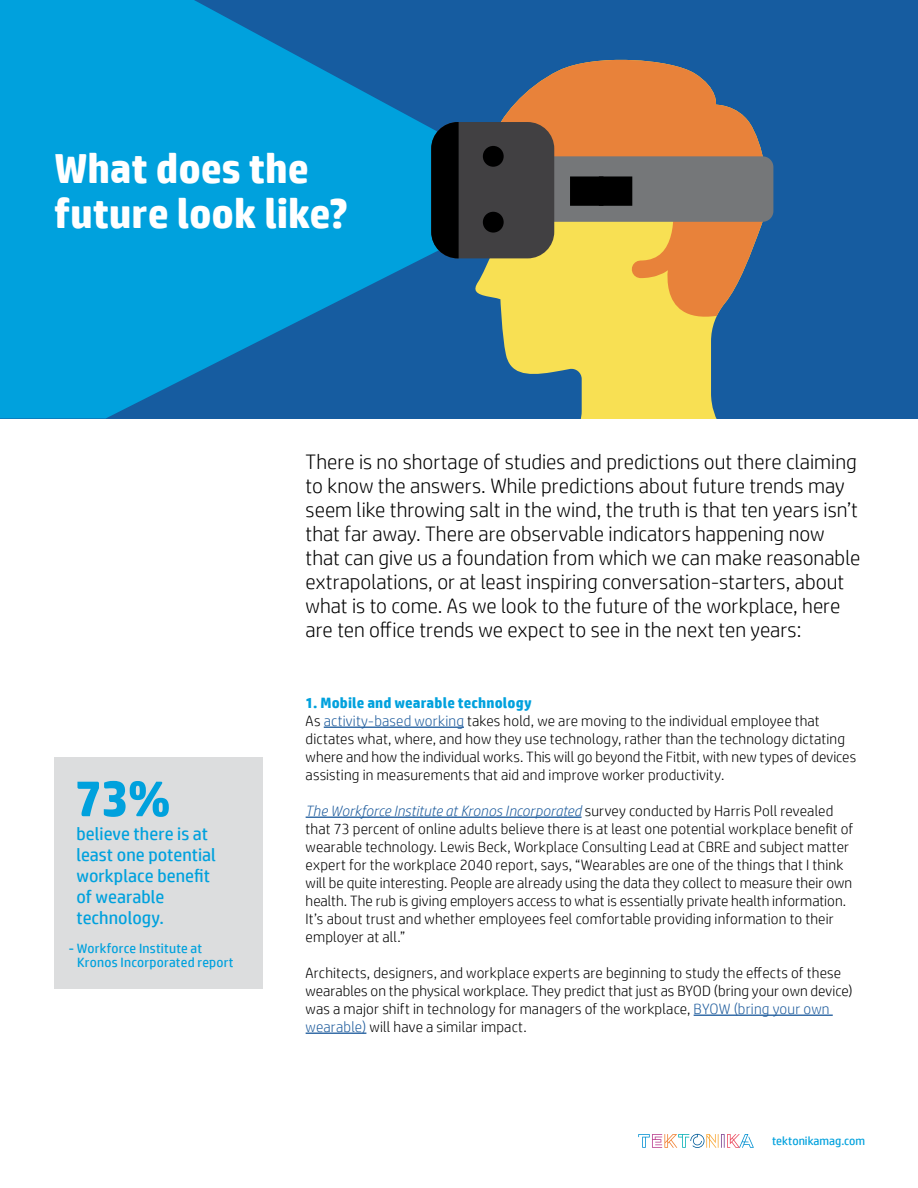
<style>
.page{position:relative;width:918px;height:1188px;background:#fff}
.page>*{position:absolute;margin:0;border:0;box-sizing:border-box;transform-origin:0 0}
.t1{font:700 51px "HP Simplified";color:#00a1dd}
.t2{font:700 42px/45px "HP Simplified";color:#fff}
.t3{font:300 21px/24px "HP Simplified";color:#000}
.t4{font:18px/21px "HP Simplified";color:#00a1dd}
.t5{font:300 15px/18px "HP Simplified";letter-spacing:.01em;color:#000}
.t6{font:13.5px/13.5px "HP Simplified";letter-spacing:.015em;color:#00a1dd}
.t7{font:12px "HP Simplified";color:#00a1dd}
.s1{font-weight:700;color:#00a1dd}
.s2{color:#215e9e}
.s3{font-style:italic;color:#215e9e}
</style>
<div class="page">
<div style="left:0;top:0;width:918px;height:418px;background:#165ca0"></div>
<svg style="left:0;top:0;width:423px;height:418px;fill:#00a1dd"></svg>
<svg style="left:423px;top:124px;width:293px;height:294px"></svg>
<svg style="left:487px;top:59px;width:287px;height:266px;fill:#e8823a"></svg>
<svg style="left:540px;top:156px;width:233px;height:131px;background:#ac9462"></svg>
<div style="left:431px;top:122px;width:123px;height:136px;background:#414042;border-radius:27px"></div>
<div style="left:570px;top:176px;width:33px;height:30px;background:#000"></div>
<div style="left:599px;top:176px;width:33px;height:30px;background:#000"></div>
<svg style="left:431px;top:122px;width:28px;height:136px;background:#020a0f"></svg>
<div style="left:483px;top:146px;width:21px;height:21px;background:#000;border-radius:50%"></div>
<div style="left:483px;top:212px;width:21px;height:21px;background:#000;border-radius:50%"></div>
<hr style="left:324px;top:727px;width:140px;height:1px;background:#215e9e">
<hr style="left:306px;top:817px;width:276px;height:1px;background:#215e9e">
<hr style="left:694px;top:1015px;width:139px;height:1px;background:#215e9e">
<hr style="left:306px;top:1033px;width:60px;height:1px;background:#215e9e">
<div style="left:54px;top:758px;width:209px;height:231px;background:#dcddde"></div>
<svg style="left:638px;top:1134px;width:116px;height:14px"></svg>
<h2 class="t2" style="left:54px;top:146px;width:295px">What does the future look like?</h2>
<h1 class="t1" style="left:75px;top:765px;width:97px">73%</h1>
<p class="t4" style="left:76px;top:823px;width:141px">believe there is at least one potential workplace benefit of wearable technology.</p>
<p class="t6" style="left:77px;top:942px;width:158px;text-indent:-8px">- Workforce Institute at<br>Kronos Incorporated report</p>
<p class="t3" style="left:306px;top:449px;width:556px">There is no shortage of studies and predictions out there claiming to know the answers. While predictions about future trends may seem like throwing salt in the wind, the truth is that ten years isn’t that far away. There are observable indicators happening now that can give us a foundation from which we can make reasonable extrapolations, or at least inspiring conversation-starters, about what is to come. As we look to the future of the workplace, here are ten office trends we expect to see in the next ten years:</p>
<p class="t5" style="left:306px;top:693px;width:552px"><span class="s1">1. Mobile and wearable technology<br></span>As <span class="s2">activity-based working</span> takes hold, we are moving to the individual employee that dictates what, where, and how they use technology, rather than the technology dictating where and how the individual works. This will go beyond the Fitbit, with new types of devices assisting in measurements that aid and improve worker productivity.</p>
<p class="t5" style="left:306px;top:801px;width:549px"><span class="s3">The Workforce Institute at Kronos Incorporated</span> survey conducted by Harris Poll revealed that 73 percent of online adults believe there is at least one potential workplace benefit of wearable technology. Lewis Beck, Workplace Consulting Lead at CBRE and subject matter expert for the workplace 2040 report, says, “Wearables are one of the things that I think will be quite interesting. People are already using the data they collect to measure their own health. The rub is giving employers access to what is essentially private health information.<br>It’s about trust and whether employees feel comfortable providing information to their employer at all.”</p>
<p class="t5" style="left:306px;top:963px;width:549px">Architects, designers, and workplace experts are beginning to study the effects of these wearables on the physical workplace. They predict that just as BYOD (bring your own device) was a major shift in technology for managers of the workplace, <span class="s2">BYOW (bring your own wearable)</span> will have a similar impact.</p>
<p class="t7" style="left:772px;top:1133px;width:95px">tektonikamag.com</p>
</div>
